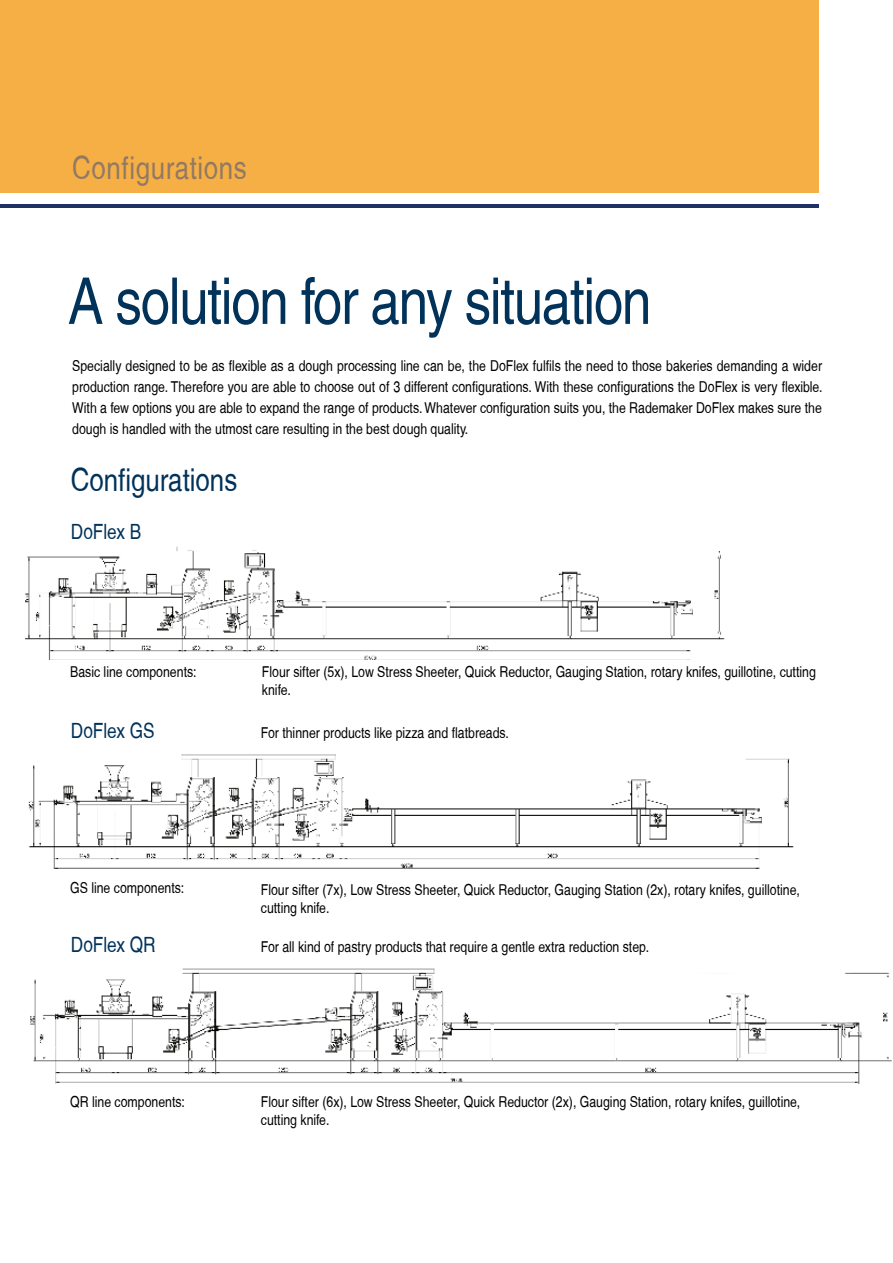
<style>
.page{position:relative;width:893px;height:1263px;background:#fff}
.page>*{position:absolute;margin:0;border:0;box-sizing:border-box;transform-origin:0 0}
.t1{font:condensed 64.5px "Helvetica";letter-spacing:-.02em;color:#00325a}
.t2{font:condensed 31.5px "Helvetica";letter-spacing:.02em;color:#917964}
.t3{font:condensed 31.5px "Helvetica";color:#00325a}
.t4{font:condensed 21px "Helvetica";color:#00325a}
.t5{font:condensed 15px/18px "Helvetica";color:#000}
</style>
<div class="page">
<hr style="left:0;top:205px;width:819px;height:3px;background:#1e3364">
<div style="left:0;top:0;width:819px;height:193px;background:#f5af44"></div>
<img style="left:26px;top:546px;width:699px;height:113px">
<img style="left:28px;top:754px;width:766px;height:115px">
<img style="left:30px;top:968px;width:862px;height:115px">
<h2 class="t2" style="left:72px;top:150px;width:176px">Configurations</h2>
<h1 class="t1" style="left:68px;top:264px;width:585px">A solution for any situation</h1>
<p class="t5" style="left:72px;top:355px;width:752px;line-height:21px;text-align:justify">Specially designed to be as flexible as a dough processing line can be, the DoFlex fulfils the need to those bakeries demanding a wider production range. Therefore you are able to choose out of 3 different configurations. With these configurations the DoFlex is very flexible.<br>With a few options you are able to expand the range of products. Whatever configuration suits you, the Rademaker DoFlex makes sure the dough is handled with the utmost care resulting in the best dough quality.</p>
<h2 class="t3" style="left:71px;top:462px;width:168px">Configurations</h2>
<h3 class="t4" style="left:71px;top:519px;width:72px">DoFlex B</h3>
<p class="t5" style="left:70px;top:663px;width:128px">Basic line components:</p>
<p class="t5" style="left:262px;top:663px;width:555px">Flour sifter (5x), Low Stress Sheeter, Quick Reductor, Gauging Station, rotary knifes, guillotine, cutting knife.</p>
<h3 class="t4" style="left:71px;top:718px;width:85px">DoFlex GS</h3>
<p class="t5" style="left:261px;top:724px;width:250px">For thinner products like pizza and flatbreads.</p>
<p class="t5" style="left:70px;top:879px;width:116px">GS line components:</p>
<p class="t5" style="left:261px;top:880px;width:540px">Flour sifter (7x), Low Stress Sheeter, Quick Reductor, Gauging Station (2x), rotary knifes, guillotine, cutting knife.</p>
<h3 class="t4" style="left:71px;top:932px;width:86px">DoFlex QR</h3>
<p class="t5" style="left:261px;top:938px;width:390px">For all kind of pastry products that require a gentle extra reduction step.</p>
<p class="t5" style="left:70px;top:1093px;width:116px">QR line components:</p>
<p class="t5" style="left:261px;top:1093px;width:541px">Flour sifter (6x), Low Stress Sheeter, Quick Reductor (2x), Gauging Station, rotary knifes, guillotine, cutting knife.</p>
</div>
